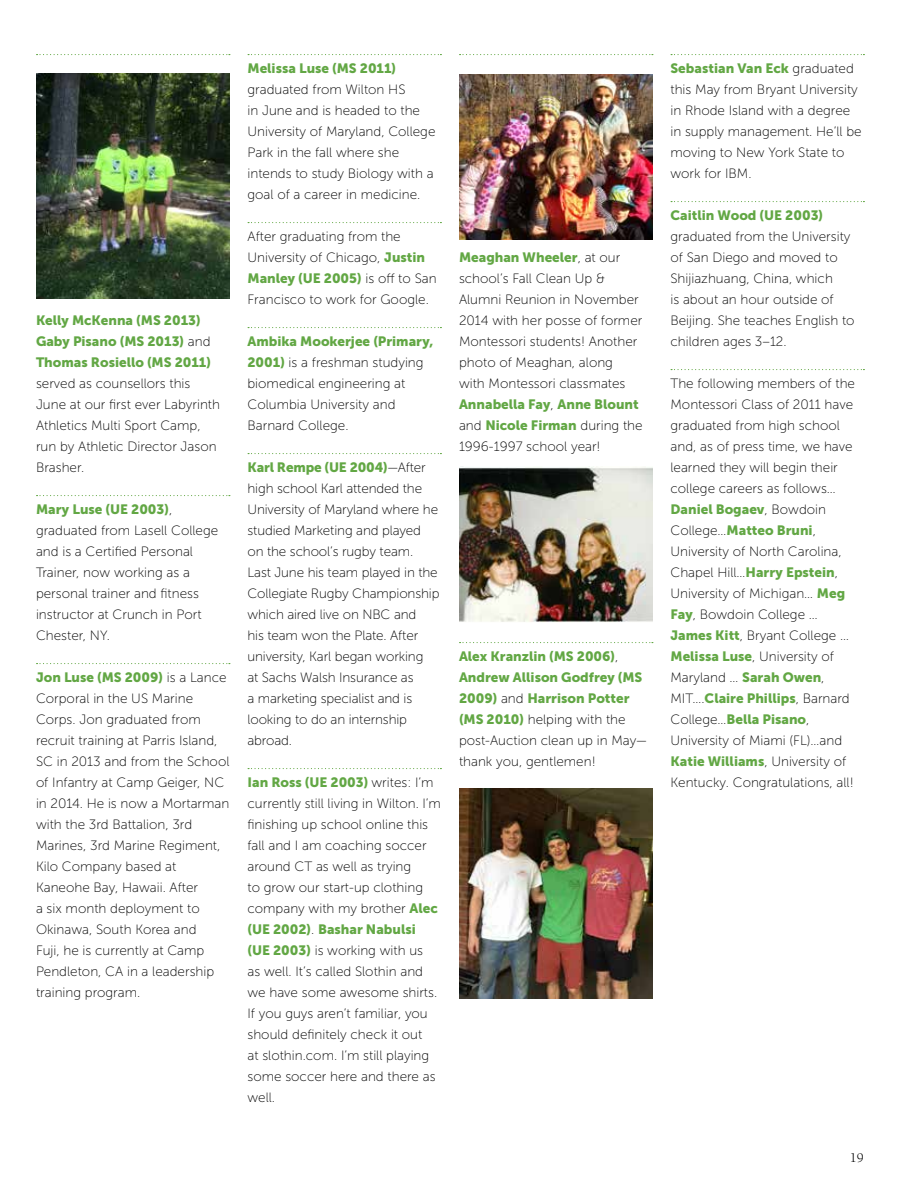
<style>
.page{position:relative;width:918px;height:1188px;background:#fff}
.page>*{position:absolute;margin:0;border:0;box-sizing:border-box;transform-origin:0 0}
.t1{font:13.5px/21px "Museo Sans 100";color:#000}
.t2{font:13.5px/21px "Museo Sans 900";color:#62a744}
.t3{font:13.5px "Berkeley";color:#000}
.s1{font-family:"Museo Sans 100";color:#000}
.s2{font-family:"Museo Sans 900";color:#62a744}
</style>
<div class="page">
<svg style="left:37px;top:54px;width:193px;height:1px"></svg>
<svg style="left:37px;top:495px;width:193px;height:1px"></svg>
<svg style="left:37px;top:663px;width:193px;height:1px"></svg>
<svg style="left:248px;top:54px;width:193px;height:1px"></svg>
<svg style="left:248px;top:222px;width:193px;height:1px"></svg>
<svg style="left:248px;top:327px;width:193px;height:1px"></svg>
<svg style="left:248px;top:453px;width:193px;height:1px"></svg>
<svg style="left:248px;top:768px;width:193px;height:1px"></svg>
<svg style="left:460px;top:54px;width:193px;height:1px"></svg>
<svg style="left:460px;top:642px;width:193px;height:1px"></svg>
<svg style="left:671px;top:54px;width:193px;height:1px"></svg>
<svg style="left:671px;top:201px;width:193px;height:1px"></svg>
<svg style="left:671px;top:369px;width:193px;height:1px"></svg>
<img style="left:459px;top:74px;width:193px;height:165px">
<img style="left:459px;top:467px;width:193px;height:155px">
<img style="left:459px;top:788px;width:193px;height:210px">
<img style="left:36px;top:74px;width:194px;height:224px">
<p class="t2" style="left:36px;top:310px;width:177px">Kelly McKenna (MS 2013)<br>Gaby Pisano (MS 2013) <span class="s1">and<br></span>Thomas Rosiello (MS 2011)</p>
<p class="t1" style="left:36px;top:373px;width:186px">served as counsellors this<br>June at our first ever Labyrinth<br>Athletics Multi Sport Camp, run by Athletic Director Jason<br>Brasher.</p>
<p class="t2" style="left:36px;top:499px;width:138px">Mary Luse (UE 2003)<span class="s1">,</span></p>
<p class="t1" style="left:36px;top:520px;width:184px">graduated from Lasell College and is a Certified Personal<br>Trainer, now working as a personal trainer and fitness instructor at Crunch in Port<br>Chester, NY.</p>
<p class="t2" style="left:36px;top:667px;width:192px">Jon Luse (MS 2009) <span class="s1">is a Lance</span></p>
<p class="t1" style="left:36px;top:688px;width:195px">Corporal in the US Marine<br>Corps. Jon graduated from recruit training at Parris Island,<br>SC in 2013 and from the School of Infantry at Camp Geiger, NC in 2014. He is now a Mortarman with the 3rd Battalion, 3rd<br>Marines, 3rd Marine Regiment,<br>Kilo Company based at<br>Kaneohe Bay, Hawaii. After<br>a six month deployment to<br>Okinawa, South Korea and<br>Fuji, he is currently at Camp<br>Pendleton, CA in a leadership training program.</p>
<p class="t2" style="left:248px;top:58px;width:150px">Melissa Luse (MS 2011)</p>
<p class="t1" style="left:248px;top:79px;width:189px">graduated from Wilton HS<br>in June and is headed to the<br>University of Maryland, College<br>Park in the fall where she intends to study Biology with a goal of a career in medicine.</p>
<p class="t1" style="left:248px;top:226px;width:179px">After graduating from the<br>University of Chicago, <span class="s2">Justin</span></p>
<p class="t2" style="left:248px;top:268px;width:191px">Manley (UE 2005) <span class="s1">is off to San</span></p>
<p class="t1" style="left:248px;top:289px;width:183px">Francisco to work for Google.</p>
<p class="t2" style="left:248px;top:331px;width:187px">Ambika Mookerjee (Primary,</p>
<p class="t1" style="left:248px;top:352px;width:178px"><span class="s2">2001)</span> is a freshman studying biomedical engineering at<br>Columbia University and<br>Barnard College.</p>
<p class="t2" style="left:248px;top:457px;width:180px">Karl Rempe (UE 2004)<span class="s1">—After</span></p>
<p class="t1" style="left:248px;top:478px;width:194px">high school Karl attended the<br>University of Maryland where he studied Marketing and played on the school’s rugby team.<br>Last June his team played in the<br>Collegiate Rugby Championship which aired live on NBC and<br>his team won the Plate. After university, Karl began working<br>at Sachs Walsh Insurance as<br>a marketing specialist and is looking to do an internship abroad.</p>
<p class="t2" style="left:248px;top:772px;width:188px">Ian Ross (UE 2003) <span class="s1">writes: I’m</span></p>
<p class="t1" style="left:248px;top:793px;width:195px">currently still living in Wilton. I’m finishing up school online this fall and I am coaching soccer around CT as well as trying<br>to grow our start-up clothing company with my brother <span class="s2">Alec</span></p>
<p class="t2" style="left:248px;top:919px;width:170px">(UE 2002)<span class="s1">.</span> Bashar Nabulsi</p>
<p class="t1" style="left:248px;top:940px;width:191px"><span class="s2">(UE 2003)</span> is working with us as well. It’s called Slothin and we have some awesome shirts.<br>If you guys aren’t familiar, you should definitely check it out<br>at slothin.com. I’m still playing some soccer here and there as well.</p>
<p class="t2" style="left:459px;top:247px;width:163px">Meaghan Wheeler<span class="s1">, at our</span></p>
<p class="t1" style="left:459px;top:268px;width:185px">school’s Fall Clean Up &amp;<br>Alumni Reunion in November<br>2014 with her posse of former<br>Montessori students! Another photo of Meaghan, along<br>with Montessori classmates</p>
<p class="t2" style="left:459px;top:394px;width:181px">Annabella Fay<span class="s1">,</span> Anne Blount</p>
<p class="t1" style="left:459px;top:415px;width:185px">and <span class="s2">Nicole Firman</span> during the<br>1996-1997 school year!</p>
<p class="t2" style="left:459px;top:646px;width:185px">Alex Kranzlin (MS 2006)<span class="s1">,<br></span>Andrew Allison Godfrey (MS<br>2009) <span class="s1">and</span> Harrison Potter</p>
<p class="t1" style="left:459px;top:709px;width:189px"><span class="s2">(MS 2010)</span> helping with the post-Auction clean up in May— thank you, gentlemen!</p>
<p class="t2" style="left:670px;top:58px;width:185px">Sebastian Van Eck <span class="s1">graduated</span></p>
<p class="t1" style="left:670px;top:79px;width:193px">this May from Bryant University in Rhode Island with a degree in supply management. He’ll be moving to New York State to work for IBM.</p>
<p class="t2" style="left:670px;top:205px;width:154px">Caitlin Wood (UE 2003)</p>
<p class="t1" style="left:670px;top:226px;width:186px">graduated from the University of San Diego and moved to<br>Shijiazhuang, China, which<br>is about an hour outside of<br>Beijing. She teaches English to children ages 3–12.</p>
<p class="t1" style="left:670px;top:373px;width:186px">The following members of the<br>Montessori Class of 2011 have graduated from high school and, as of press time, we have learned they will begin their college careers as follows…</p>
<p class="t2" style="left:670px;top:499px;width:157px">Daniel Bogaev<span class="s1">, Bowdoin<br>College…</span>Matteo Bruni<span class="s1">,</span></p>
<p class="t1" style="left:670px;top:541px;width:180px">University of North Carolina,<br>Chapel Hill…<span class="s2">Harry Epstein</span>,<br>University of Michigan… <span class="s2">Meg<br>Fay</span>, Bowdoin College …<br><span class="s2">James Kitt</span>, Bryant College …<br><span class="s2">Melissa Luse</span>, University of<br>Maryland … <span class="s2">Sarah Owen</span>,</p>
<p class="t2" style="left:670px;top:688px;width:181px"><span class="s1">MIT….</span>Claire Phillips<span class="s1">, Barnard<br>College…</span>Bella Pisano<span class="s1">,</span></p>
<p class="t1" style="left:670px;top:730px;width:173px">University of Miami (FL)…and</p>
<p class="t2" style="left:670px;top:751px;width:177px">Katie Williams<span class="s1">, University of</span></p>
<p class="t1" style="left:670px;top:772px;width:185px">Kentucky. Congratulations, all!</p>
<p class="t3" style="left:850px;top:1151px;width:16px">19</p>
</div>
